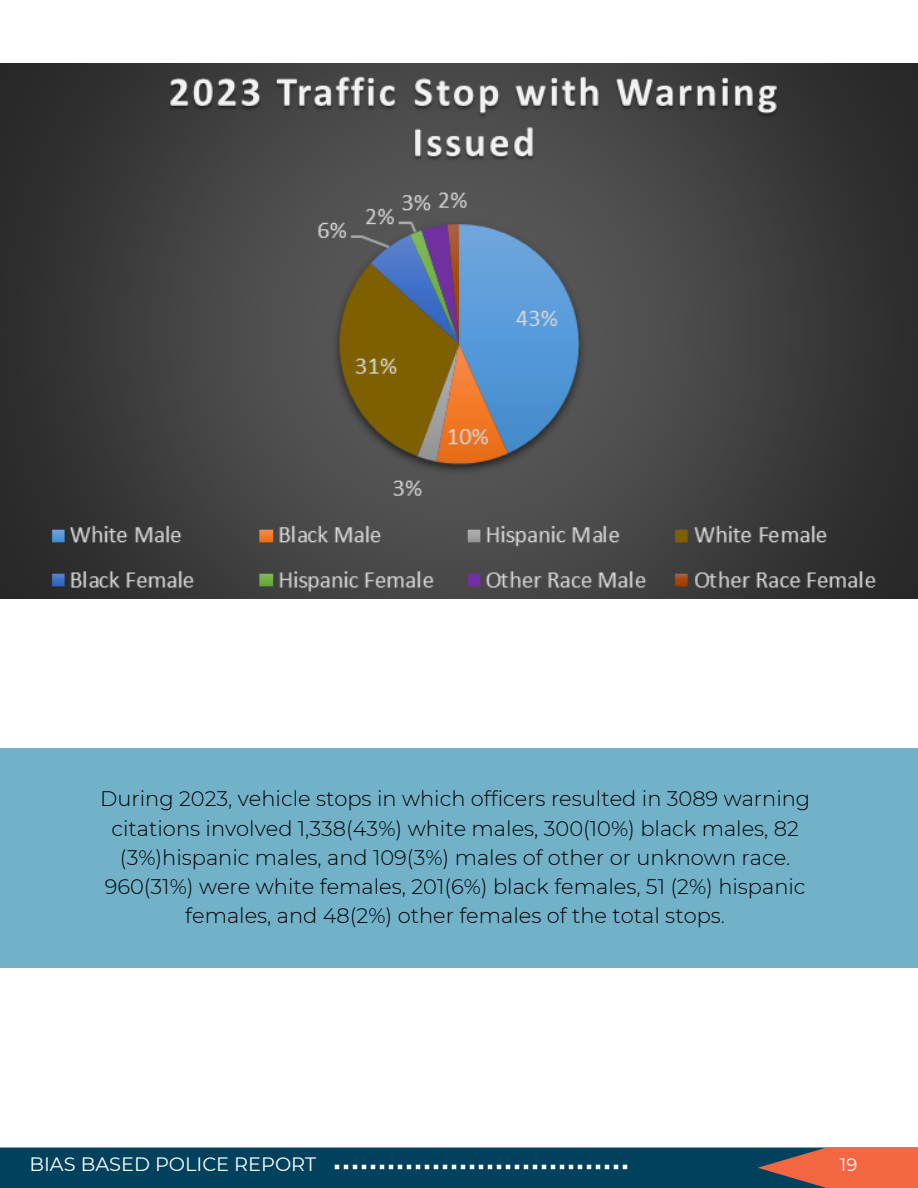
<style>
.page{position:relative;width:918px;height:1188px;background:#fff}
.page>*{position:absolute;margin:0;border:0;box-sizing:border-box;transform-origin:0 0}
.t1{font:300 21px/29.2px "Montserrat";color:#000;text-align:center}
.t2{font:19.35px "Montserrat";color:#fff}
.t3{font:18px "Montserrat";color:#fff}
</style>
<div class="page">
<div style="left:0;top:748px;width:918px;height:220px;background:#71b2c9"></div>
<img style="left:0;top:63px;width:918px;height:536px">
<div style="left:0;top:1148px;width:918px;height:40px;background:#00415d"></div>
<svg style="left:758px;top:1148px;width:160px;height:40px"></svg>
<svg style="left:335px;top:1165px;width:292px;height:4px"></svg>
<p class="t1" style="left:100px;top:784px;width:712px">During 2023, vehicle stops in which officers resulted in 3089 warning citations involved 1,338(43%) white males, 300(10%) black males, 82 (3%)hispanic males, and 109(3%) males of other or unknown race.<br>960(31%) were white females, 201(6%) black females, 51 (2%) hispanic females, and 48(2%) other females of the total stops.</p>
<h1 class="t2" style="left:30px;top:1152px;width:288px">BIAS BASED POLICE REPORT</h1>
<p class="t3" style="left:840px;top:1154px;width:19px">19</p>
</div>
